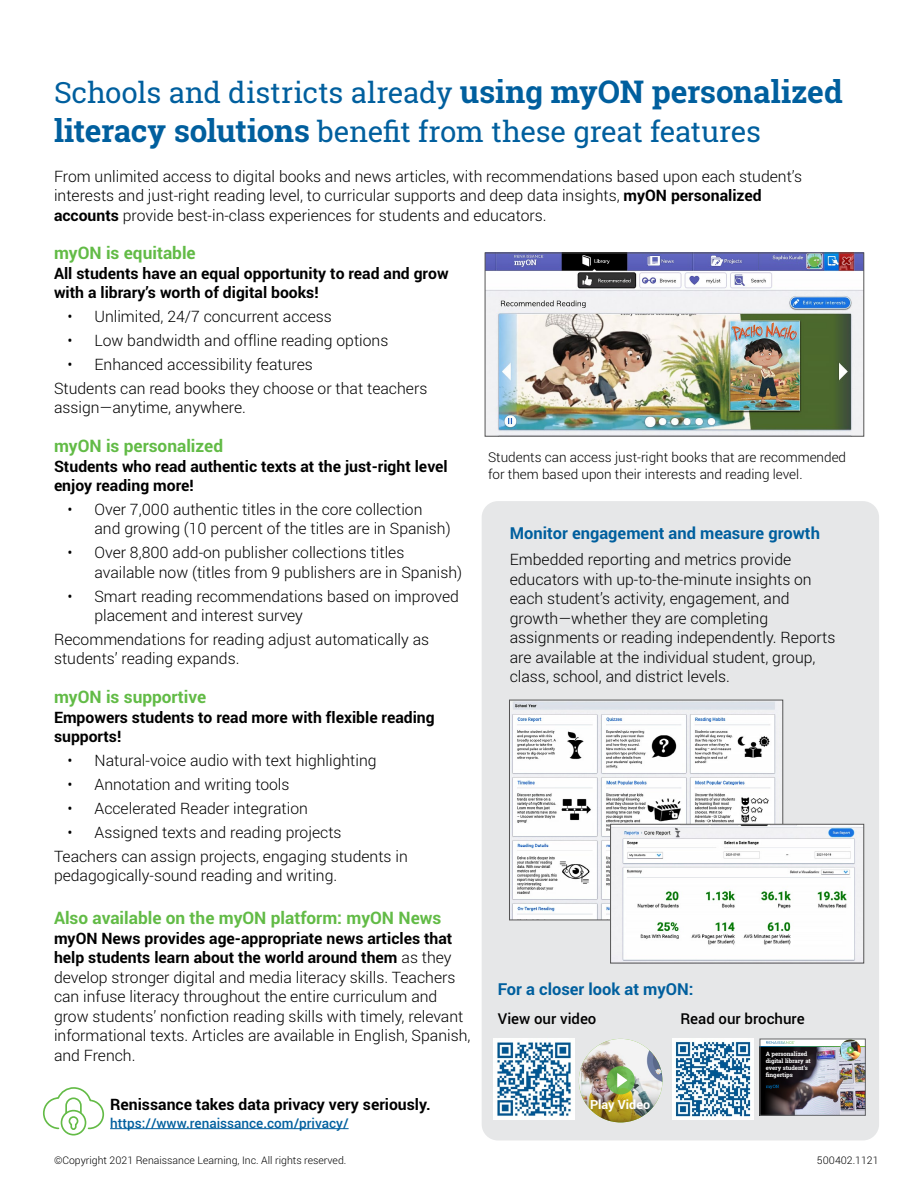
<style>
.page{position:relative;width:918px;height:1188px;background:#fff}
.page>*{position:absolute;margin:0;border:0;box-sizing:border-box;transform-origin:0 0}
.t1{font:29.25px/39px "Roboto Slab";letter-spacing:-.01em;color:#005f9e}
.t2{font:700 17.25px "Roboto";color:#62bb46}
.P_Body_Copy_10_5{font:700 16.5px "Roboto";color:#005f9e}
.P_Body_Copy_10_5-2{font:300 15.75px/19.5px "Roboto";color:#000}
.t3{font:700 15.75px/19.5px "Roboto";color:#000}
.P_Body_Copy_10_5-3{font:500 15px "Roboto";color:#000}
.t4{font:300 13.5px/16.5px "Roboto";color:#000}
.t5{font:500 13.5px "Roboto";color:#005f9e}
.t6{font:700 12.6px "Roboto";color:#fff}
.Subhead{font:300 10.5px "Roboto";color:#000}
.t7{font:700 6px/7.2px "Roboto Slab";letter-spacing:-.015em;color:#fff}
.s1{font-weight:700;font-size:31.5px}
.s2{font-weight:700}
</style>
<div class="page">
<div style="left:482px;top:501px;width:397px;height:639px;background:#e6e7e8;border-radius:16px"></div>
<img style="left:487px;top:255px;width:375px;height:179px">
<img style="left:511px;top:702px;width:270px;height:216px">
<div style="left:509px;top:700px;width:274px;height:220px;border:1px solid #555"></div>
<img style="left:612px;top:826px;width:250px;height:135px">
<div style="left:610px;top:824px;width:254px;height:139px;border:1px solid #555"></div>
<div style="left:61px;top:1110px;width:25px;height:26px;border:2px solid #63bb46;border-radius:50%"></div>
<svg style="left:43px;top:1087px;width:62px;height:44px"></svg>
<hr style="left:110px;top:1128px;width:239px;height:1px;background:#005f9e">
<img style="left:494px;top:1039px;width:81px;height:81px">
<img style="left:673px;top:1039px;width:81px;height:81px">
<img style="left:579px;top:1039px;width:83px;height:83px;border-radius:42px">
<svg style="left:606px;top:1066px;width:29px;height:28px"></svg>
<svg style="left:617px;top:1073px;width:10px;height:14px"></svg>
<svg style="left:762px;top:1041px;width:102px;height:6px"></svg>
<img style="left:806px;top:1048px;width:58px;height:65px">
<svg style="left:766px;top:1041px;width:29px;height:3px"></svg>
<svg style="left:806px;top:1047px;width:58px;height:1px"></svg>
<img style="left:840px;top:1040px;width:21px;height:21px;border-radius:10px">
<svg style="left:847px;top:1046px;width:7px;height:8px"></svg>
<svg style="left:849px;top:1048px;width:3px;height:4px"></svg>
<svg style="left:762px;top:1047px;width:44px;height:66px;background:#231c1f"></svg>
<svg style="left:766px;top:1085px;width:13px;height:4px"></svg>
<div style="left:760px;top:1039px;width:106px;height:76px;border:1px solid #636466"></div>
<p class="t1" style="left:54px;top:73px;width:790px">Schools and districts already <span class="s1">using myON personalized literacy solutions</span> benefit from these great features</p>
<p class="P_Body_Copy_10_5-2" style="left:54px;top:166px;width:750px">From unlimited access to digital books and news articles, with recommendations based upon each student’s interests and just-right reading level, to curricular supports and deep data insights, <span class="s2">myON personalized accounts</span> provide best-in-class experiences for students and educators.</p>
<p class="t2" style="left:54px;top:241px;width:143px">myON is equitable</p>
<p class="t3" style="left:54px;top:263px;width:396px">All students have an equal opportunity to read and grow with a library’s worth of digital books!</p>
<p class="P_Body_Copy_10_5-2" style="left:68px;top:306px;width:266px">• Unlimited, 24/7 concurrent access</p>
<p class="P_Body_Copy_10_5-2" style="left:68px;top:330px;width:322px">• Low bandwidth and offline reading options</p>
<p class="P_Body_Copy_10_5-2" style="left:68px;top:354px;width:247px">• Enhanced accessibility features</p>
<p class="P_Body_Copy_10_5-2" style="left:54px;top:378px;width:375px">Students can read books they choose or that teachers assign—anytime, anywhere.</p>
<p class="t2" style="left:54px;top:434px;width:171px">myON is personalized</p>
<p class="t3" style="left:54px;top:456px;width:395px">Students who read authentic texts at the just-right level enjoy reading more!</p>
<p class="P_Body_Copy_10_5-2" style="left:94px;top:499px;width:358px;text-indent:-27px">• Over 7,000 authentic titles in the core collection and growing (10 percent of the titles are in Spanish)</p>
<p class="P_Body_Copy_10_5-2" style="left:94px;top:542px;width:369px;text-indent:-27px">• Over 8,800 add-on publisher collections titles available now (titles from 9 publishers are in Spanish)</p>
<p class="P_Body_Copy_10_5-2" style="left:94px;top:586px;width:366px;text-indent:-27px">• Smart reading recommendations based on improved placement and interest survey</p>
<p class="P_Body_Copy_10_5-2" style="left:54px;top:629px;width:377px">Recommendations for reading adjust automatically as students’ reading expands.</p>
<p class="t2" style="left:54px;top:685px;width:154px">myON is supportive</p>
<p class="t3" style="left:54px;top:707px;width:382px">Empowers students to read more with flexible reading supports!</p>
<p class="P_Body_Copy_10_5-2" style="left:68px;top:750px;width:311px">• Natural-voice audio with text highlighting</p>
<p class="P_Body_Copy_10_5-2" style="left:68px;top:774px;width:224px">• Annotation and writing tools</p>
<p class="P_Body_Copy_10_5-2" style="left:68px;top:798px;width:242px">• Accelerated Reader integration</p>
<p class="P_Body_Copy_10_5-2" style="left:68px;top:822px;width:276px">• Assigned texts and reading projects</p>
<p class="P_Body_Copy_10_5-2" style="left:54px;top:846px;width:355px">Teachers can assign projects, engaging students in pedagogically-sound reading and writing.</p>
<p class="t2" style="left:54px;top:906px;width:389px">Also available on the myON platform: myON News</p>
<p class="P_Body_Copy_10_5-2" style="left:54px;top:928px;width:418px"><span class="s2">myON News provides age-appropriate news articles that help students learn about the world around them</span> as they develop stronger digital and media literacy skills. Teachers can infuse literacy throughout the entire curriculum and grow students’ nonfiction reading skills with timely, relevant informational texts. Articles are available in English, Spanish, and French.</p>
<p class="t3" style="left:110px;top:1094px;width:322px">Renissance takes data privacy very seriously.</p>
<p class="t5" style="left:110px;top:1114px;width:240px">https://www.renaissance.com/privacy/</p>
<p class="Subhead" style="left:54px;top:1153px;width:294px">©Copyright 2021 Renaissance Learning, Inc. All rights reserved.</p>
<p class="t4" style="left:488px;top:449px;width:360px">Students can access just-right books that are recommended for them based upon their interests and reading level.</p>
<p class="P_Body_Copy_10_5" style="left:510px;top:521px;width:312px">Monitor engagement and measure growth</p>
<p class="P_Body_Copy_10_5-2" style="left:510px;top:549px;width:327px">Embedded reporting and metrics provide educators with up-to-the-minute insights on each student’s activity, engagement, and growth—whether they are completing assignments or reading independently. Reports are available at the individual student, group, class, school, and district levels.</p>
<p class="P_Body_Copy_10_5" style="left:498px;top:978px;width:197px">For a closer look at myON:</p>
<p class="P_Body_Copy_10_5-3" style="left:498px;top:1008px;width:100px">View our video</p>
<p class="P_Body_Copy_10_5-3" style="left:680px;top:1008px;width:126px">Read our brochure</p>
<p class="t6" style="left:590px;top:1096px;width:62px">Play Video</p>
<p class="t7" style="left:766px;top:1050px;width:47px">A personalized digital library at every student’s fingertips</p>
<p class="Subhead" style="left:817px;top:1153px;width:63px">500402.1121</p>
</div>
